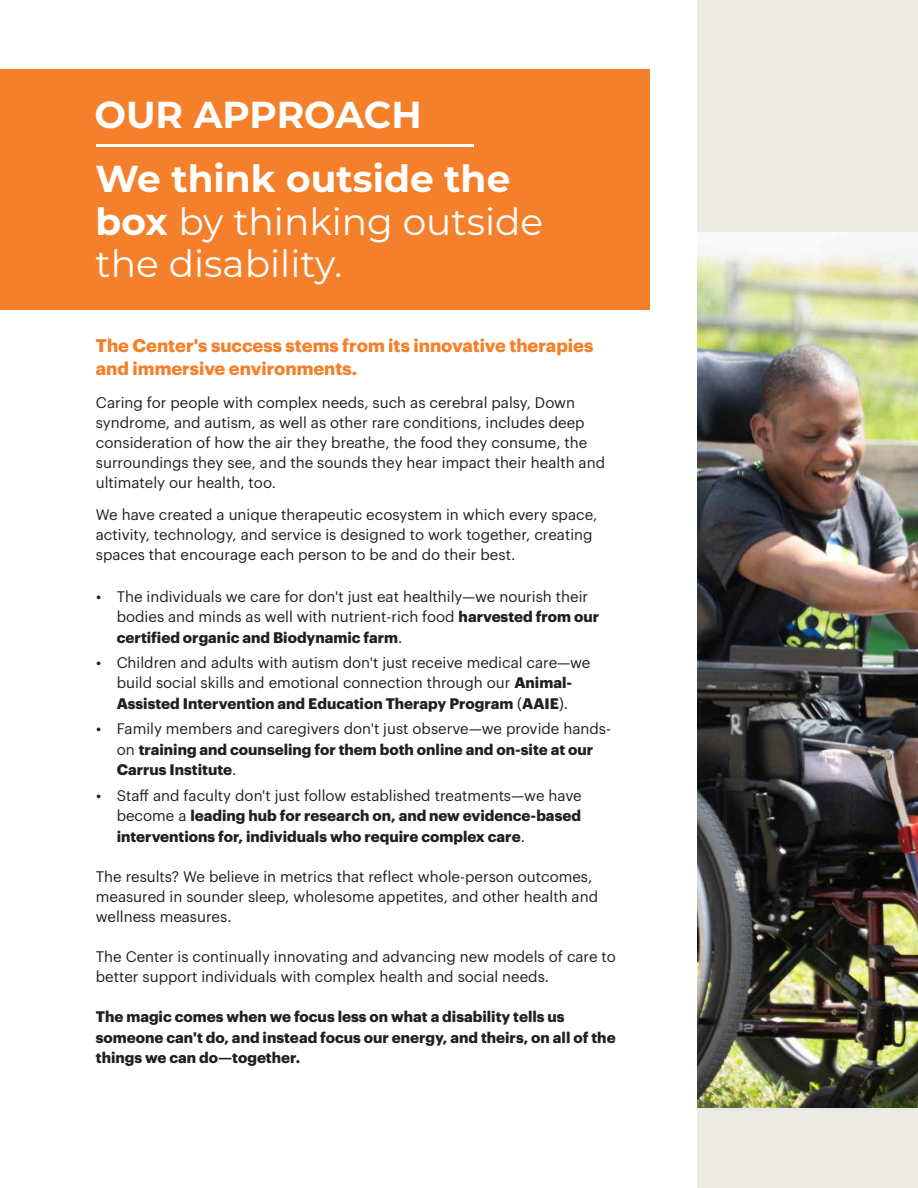
<style>
.page{position:relative;width:918px;height:1188px;background:#fff}
.page>*{position:absolute;margin:0;border:0;box-sizing:border-box;transform-origin:0 0}
.t1{font:37.5px/42.2px "Montserrat";color:#fff}
.t2{font:700 37.5px/64.5px "Montserrat";color:#fff}
.t3{font:700 18px/23px "Graphik";color:#f5802b}
.t4{font:15px/20px "Graphik";color:#231f20}
.t5{font:700 15px/20.4px "Graphik";color:#231f20}
.s1{font-weight:700}
.s2{font-weight:400}
</style>
<div class="page">
<div style="left:697px;top:0;width:221px;height:1188px;background:#eeebe4"></div>
<img style="left:697px;top:233px;width:221px;height:875px">
<div style="left:0;top:70px;width:650px;height:240px;background:#f5802b"></div>
<hr style="left:96px;top:145px;width:378px;height:2px;background:#fff">
<h1 class="t2" style="left:94px;top:82px;width:417px">OUR APPROACH<br>We think outside the</h1>
<h1 class="t1" style="left:96px;top:200px;width:449px"><span class="s1">box</span> by thinking outside the disability.</h1>
<p class="t3" style="left:96px;top:334px;width:499px">The Center's success stems from its innovative therapies and immersive environments.</p>
<p class="t4" style="left:96px;top:393px;width:511px">Caring for people with complex needs, such as cerebral palsy, Down syndrome, and autism, as well as other rare conditions, includes deep consideration of how the air they breathe, the food they consume, the surroundings they see, and the sounds they hear impact their health and ultimately our health, too.</p>
<p class="t4" style="left:96px;top:506px;width:503px">We have created a unique therapeutic ecosystem in which every space, activity, technology, and service is designed to work together, creating spaces that encourage each person to be and do their best.</p>
<p class="t4" style="left:117px;top:587px;width:484px;line-height:20.4px">The individuals we care for don't just eat healthily—we nourish their bodies and minds as well with nutrient-rich food <span class="s1">harvested from our certified organic and Biodynamic farm</span>.</p>
<p class="t4" style="left:117px;top:653px;width:475px;line-height:20.4px">Children and adults with autism don't just receive medical care—we build social skills and emotional connection through our <span class="s1">Animal-<br>Assisted Intervention and Education Therapy Program</span> (<span class="s1">AAIE</span>).</p>
<p class="t5" style="left:117px;top:719px;width:496px"><span class="s2">Family members and caregivers don't just observe—we provide hands&shy;on</span> training and counseling for them both online and on-site at our<br>Carrus Institute<span class="s2">.</span></p>
<p class="t5" style="left:117px;top:786px;width:466px;text-align:justify"><span class="s2">Staff and faculty don't just follow established treatments—we have become a</span> leading hub for research on, and new evidence-based interventions for, individuals who require complex care<span class="s2">.</span></p>
<p class="t4" style="left:96px;top:867px;width:504px">The results? We believe in metrics that reflect whole-person outcomes, measured in sounder sleep, wholesome appetites, and other health and wellness measures.</p>
<p class="t4" style="left:96px;top:947px;width:522px">The Center is continually innovating and advancing new models of care to better support individuals with complex health and social needs.</p>
<p class="t5" style="left:96px;top:1007px;width:521px">The magic comes when we focus less on what a disability tells us someone can't do, and instead focus our energy, and theirs, on all of the things we can do—together.</p>
</div>
